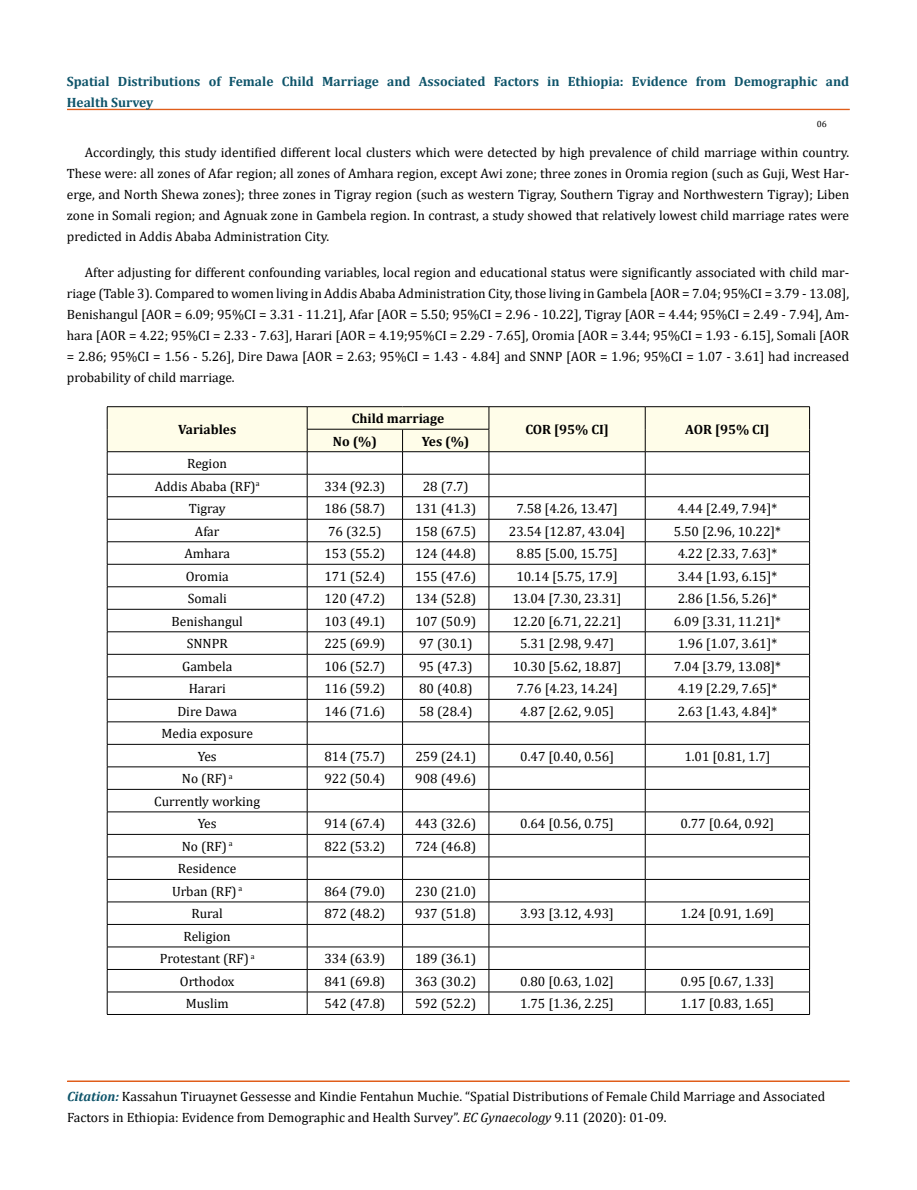
<style>
.page{position:relative;width:917px;height:1190px;background:#fff}
.page>*{position:absolute;margin:0;border:0;box-sizing:border-box;transform-origin:0 0}
.t1{font:13.5px/21px "Cambria";color:#000;text-align:center}
.t2{font:700 13.5px/21px "Cambria";color:#0e546a}
.t3{font:700 13.5px "Cambria";color:#000}
.t4{font:9px "Cambria";color:#000}
.s1{font-weight:700;font-style:italic;color:#0e546a}
.s2{font-style:italic}
</style>
<div class="page">
<div style="left:67px;top:109px;width:782px;height:1px;border:1px solid #e05d1a"></div>
<div style="left:67px;top:1081px;width:782px;height:1px;border:1px solid #e05d1a"></div>
<hr style="left:107px;top:406px;width:200px;height:1px;background:#000">
<hr style="left:307px;top:406px;width:95px;height:1px;background:#000">
<hr style="left:402px;top:406px;width:87px;height:1px;background:#000">
<hr style="left:489px;top:406px;width:156px;height:1px;background:#000">
<hr style="left:645px;top:406px;width:164px;height:1px;background:#000">
<svg style="left:107px;top:407px;width:703px;height:607px"></svg>
<hr style="left:107px;top:1014px;width:200px;height:1px;background:#000">
<hr style="left:307px;top:1014px;width:95px;height:1px;background:#000">
<hr style="left:402px;top:1014px;width:87px;height:1px;background:#000">
<hr style="left:489px;top:1014px;width:156px;height:1px;background:#000">
<hr style="left:645px;top:1014px;width:164px;height:1px;background:#000">
<p class="t2" style="left:67px;top:71px;width:783px">Spatial Distributions of Female Child Marriage and Associated Factors in Ethiopia: Evidence from Demographic and<br>Health Survey</p>
<p class="t4" style="left:816px;top:118px;width:11px">06</p>
<p class="t1" style="left:67px;top:142px;width:783px;text-align:justify;text-indent:18px">Accordingly, this study identified different local clusters which were detected by high prevalence of child marriage within country.<br>These were: all zones of Afar region; all zones of Amhara region, except Awi zone; three zones in Oromia region (such as Guji, West Har&shy;erge, and North Shewa zones); three zones in Tigray region (such as western Tigray, Southern Tigray and Northwestern Tigray); Liben zone in Somali region; and Agnuak zone in Gambela region. In contrast, a study showed that relatively lowest child marriage rates were predicted in Addis Ababa Administration City.</p>
<p class="t1" style="left:67px;top:262px;width:784px;text-align:justify;text-indent:18px">After adjusting for different confounding variables, local region and educational status were significantly associated with child mar&shy;riage (Table 3). Compared to women living in Addis Ababa Administration City, those living in Gambela [AOR = 7.04; 95%CI = 3.79 - 13.08], Benishangul [AOR = 6.09; 95%CI = 3.31 - 11.21], Afar [AOR = 5.50; 95%CI = 2.96 - 10.22], Tigray [AOR = 4.44; 95%CI = 2.49 - 7.94], Am&shy;hara [AOR = 4.22; 95%CI = 2.33 - 7.63], Harari [AOR = 4.19;95%CI = 2.29 - 7.65], Oromia [AOR = 3.44; 95%CI = 1.93 - 6.15], Somali [AOR = 2.86; 95%CI = 1.56 - 5.26], Dire Dawa [AOR = 2.63; 95%CI = 1.43 - 4.84] and SNNP [AOR = 1.96; 95%CI = 1.07 - 3.61] had increased probability of child marriage.</p>
<p class="t3" style="left:178px;top:420px;width:60px">Variables</p>
<p class="t3" style="left:352px;top:409px;width:94px">Child marriage</p>
<p class="t3" style="left:525px;top:420px;width:85px">COR [95% CI]</p>
<p class="t3" style="left:685px;top:420px;width:86px">AOR [95% CI]</p>
<p class="t3" style="left:333px;top:431px;width:46px">No (%)</p>
<p class="t3" style="left:422px;top:431px;width:49px">Yes (%)</p>
<p class="t1" style="left:155px;top:452px;width:106px;line-height:22.5px">Region<br>Addis Ababa (RF)<sup>a</sup></p>
<p class="t1" style="left:324px;top:475px;width:62px">334 (92.3)</p>
<p class="t1" style="left:423px;top:475px;width:47px">28 (7.7)</p>
<p class="t1" style="left:189px;top:498px;width:38px">Tigray</p>
<p class="t1" style="left:324px;top:498px;width:62px">186 (58.7)</p>
<p class="t1" style="left:415px;top:498px;width:62px">131 (41.3)</p>
<p class="t1" style="left:516px;top:498px;width:103px">7.58 [4.26, 13.47]</p>
<p class="t1" style="left:677px;top:498px;width:101px">4.44 [2.49, 7.94]*</p>
<p class="t1" style="left:195px;top:520px;width:26px">Afar</p>
<p class="t1" style="left:328px;top:520px;width:55px">76 (32.5)</p>
<p class="t1" style="left:415px;top:520px;width:62px">158 (67.5)</p>
<p class="t1" style="left:509px;top:520px;width:118px">23.54 [12.87, 43.04]</p>
<p class="t1" style="left:674px;top:520px;width:109px">5.50 [2.96, 10.22]*</p>
<p class="t1" style="left:184px;top:543px;width:47px">Amhara</p>
<p class="t1" style="left:324px;top:543px;width:62px">153 (55.2)</p>
<p class="t1" style="left:415px;top:543px;width:62px">124 (44.8)</p>
<p class="t1" style="left:516px;top:543px;width:103px">8.85 [5.00, 15.75]</p>
<p class="t1" style="left:677px;top:543px;width:101px">4.22 [2.33, 7.63]*</p>
<p class="t1" style="left:186px;top:565px;width:44px">Oromia</p>
<p class="t1" style="left:324px;top:565px;width:62px">171 (52.4)</p>
<p class="t1" style="left:415px;top:565px;width:62px">155 (47.6)</p>
<p class="t1" style="left:516px;top:565px;width:103px">10.14 [5.75, 17.9]</p>
<p class="t1" style="left:677px;top:565px;width:101px">3.44 [1.93, 6.15]*</p>
<p class="t1" style="left:188px;top:588px;width:41px">Somali</p>
<p class="t1" style="left:324px;top:588px;width:62px">120 (47.2)</p>
<p class="t1" style="left:415px;top:588px;width:62px">134 (52.8)</p>
<p class="t1" style="left:512px;top:588px;width:110px">13.04 [7.30, 23.31]</p>
<p class="t1" style="left:677px;top:588px;width:101px">2.86 [1.56, 5.26]*</p>
<p class="t1" style="left:171px;top:610px;width:73px">Benishangul</p>
<p class="t1" style="left:324px;top:610px;width:62px">103 (49.1)</p>
<p class="t1" style="left:415px;top:610px;width:62px">107 (50.9)</p>
<p class="t1" style="left:512px;top:610px;width:110px">12.20 [6.71, 22.21]</p>
<p class="t1" style="left:674px;top:610px;width:109px">6.09 [3.31, 11.21]*</p>
<p class="t1" style="left:187px;top:633px;width:43px">SNNPR</p>
<p class="t1" style="left:324px;top:633px;width:62px">225 (69.9)</p>
<p class="t1" style="left:419px;top:633px;width:55px">97 (30.1)</p>
<p class="t1" style="left:520px;top:633px;width:95px">5.31 [2.98, 9.47]</p>
<p class="t1" style="left:677px;top:633px;width:101px">1.96 [1.07, 3.61]*</p>
<p class="t1" style="left:182px;top:655px;width:52px">Gambela</p>
<p class="t1" style="left:324px;top:655px;width:62px">106 (52.7)</p>
<p class="t1" style="left:419px;top:655px;width:55px">95 (47.3)</p>
<p class="t1" style="left:513px;top:655px;width:110px">10.30 [5.62, 18.87]</p>
<p class="t1" style="left:674px;top:655px;width:109px">7.04 [3.79, 13.08]*</p>
<p class="t1" style="left:189px;top:678px;width:39px">Harari</p>
<p class="t1" style="left:324px;top:678px;width:62px">116 (59.2)</p>
<p class="t1" style="left:419px;top:678px;width:55px">80 (40.8)</p>
<p class="t1" style="left:516px;top:678px;width:103px">7.76 [4.23, 14.24]</p>
<p class="t1" style="left:677px;top:678px;width:101px">4.19 [2.29, 7.65]*</p>
<p class="t1" style="left:177px;top:700px;width:61px">Dire Dawa</p>
<p class="t1" style="left:324px;top:700px;width:62px">146 (71.6)</p>
<p class="t1" style="left:419px;top:700px;width:55px">58 (28.4)</p>
<p class="t1" style="left:520px;top:700px;width:95px">4.87 [2.62, 9.05]</p>
<p class="t1" style="left:677px;top:700px;width:101px">2.63 [1.43, 4.84]*</p>
<p class="t1" style="left:162px;top:722px;width:93px;line-height:22.5px">Media exposure<br>Yes</p>
<p class="t1" style="left:324px;top:745px;width:62px">814 (75.7)</p>
<p class="t1" style="left:415px;top:745px;width:62px">259 (24.1)</p>
<p class="t1" style="left:520px;top:745px;width:95px">0.47 [0.40, 0.56]</p>
<p class="t1" style="left:684px;top:745px;width:88px">1.01 [0.81, 1.7]</p>
<p class="t1" style="left:182px;top:768px;width:52px">No (RF) <sup>a</sup></p>
<p class="t1" style="left:324px;top:768px;width:62px">922 (50.4)</p>
<p class="t1" style="left:415px;top:768px;width:62px">908 (49.6)</p>
<p class="t1" style="left:154px;top:790px;width:107px;line-height:22.5px">Currently working<br>Yes</p>
<p class="t1" style="left:324px;top:813px;width:62px">914 (67.4)</p>
<p class="t1" style="left:415px;top:813px;width:62px">443 (32.6)</p>
<p class="t1" style="left:520px;top:813px;width:95px">0.64 [0.56, 0.75]</p>
<p class="t1" style="left:680px;top:813px;width:95px">0.77 [0.64, 0.92]</p>
<p class="t1" style="left:182px;top:835px;width:52px">No (RF) <sup>a</sup></p>
<p class="t1" style="left:324px;top:835px;width:62px">822 (53.2)</p>
<p class="t1" style="left:415px;top:835px;width:62px">724 (46.8)</p>
<p class="t1" style="left:172px;top:857px;width:72px;line-height:22.5px">Residence<br>Urban (RF) <sup>a</sup></p>
<p class="t1" style="left:324px;top:880px;width:62px">864 (79.0)</p>
<p class="t1" style="left:415px;top:880px;width:62px">230 (21.0)</p>
<p class="t1" style="left:191px;top:903px;width:33px">Rural</p>
<p class="t1" style="left:324px;top:903px;width:62px">872 (48.2)</p>
<p class="t1" style="left:415px;top:903px;width:62px">937 (51.8)</p>
<p class="t1" style="left:520px;top:903px;width:95px">3.93 [3.12, 4.93]</p>
<p class="t1" style="left:680px;top:903px;width:95px">1.24 [0.91, 1.69]</p>
<p class="t1" style="left:160px;top:925px;width:96px;line-height:22.5px">Religion<br>Protestant (RF) <sup>a</sup></p>
<p class="t1" style="left:324px;top:948px;width:62px">334 (63.9)</p>
<p class="t1" style="left:415px;top:948px;width:62px">189 (36.1)</p>
<p class="t1" style="left:180px;top:970px;width:56px">Orthodox</p>
<p class="t1" style="left:324px;top:970px;width:62px">841 (69.8)</p>
<p class="t1" style="left:415px;top:970px;width:62px">363 (30.2)</p>
<p class="t1" style="left:520px;top:970px;width:95px">0.80 [0.63, 1.02]</p>
<p class="t1" style="left:680px;top:970px;width:95px">0.95 [0.67, 1.33]</p>
<p class="t1" style="left:186px;top:993px;width:44px">Muslim</p>
<p class="t1" style="left:324px;top:993px;width:62px">542 (47.8)</p>
<p class="t1" style="left:415px;top:993px;width:62px">592 (52.2)</p>
<p class="t1" style="left:520px;top:993px;width:95px">1.75 [1.36, 2.25]</p>
<p class="t1" style="left:680px;top:993px;width:95px">1.17 [0.83, 1.65]</p>
<p class="t1" style="left:67px;top:1086px;width:759px;text-align:left"><span class="s1">Citation:</span> Kassahun Tiruaynet Gessesse and Kindie Fentahun Muchie. “Spatial Distributions of Female Child Marriage and Associated<br>Factors in Ethiopia: Evidence from Demographic and Health Survey”. <span class="s2">EC Gynaecology</span> 9.11 (2020): 01-09.</p>
</div>
